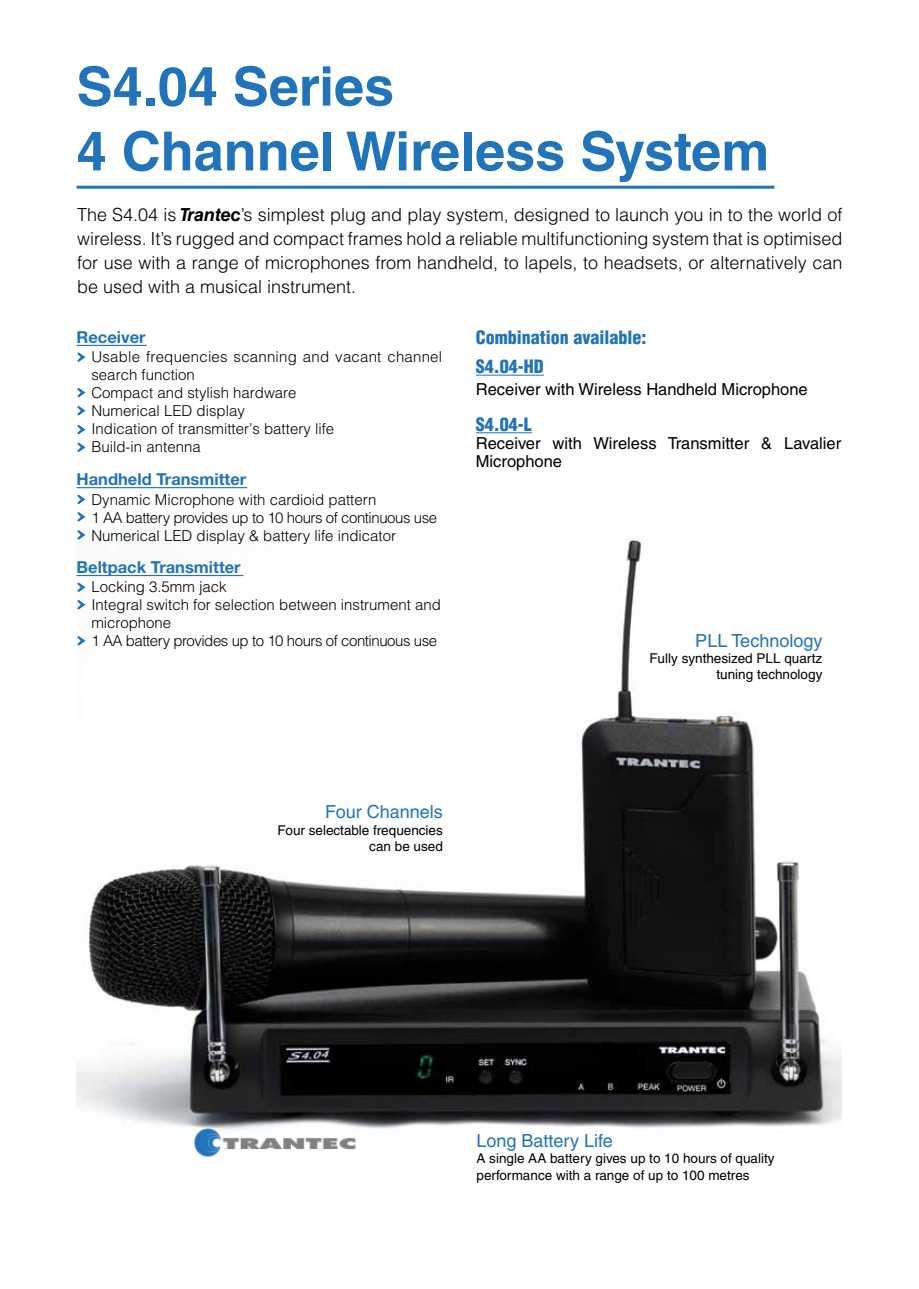
<style>
.page{position:relative;width:919px;height:1289px;background:#fff}
.page>*{position:absolute;margin:0;border:0;box-sizing:border-box;transform-origin:0 0}
.t1{font:700 54px/64.8px "Helvetica LT Std";color:#2173ba}
.t2{font:300 18px/24px "Helvetica LT Std";color:#000;text-align:justify}
.t3{font:18px "Helvetica";color:#2173ba}
.t4{font:900 condensed 18px/29.1px "Helvetica LT Std";color:#2173ba}
.t5{font:16.5px/18px "Helvetica";color:#000}
.t6{font:700 16.5px "Helvetica Neue LT Std";color:#2173ba}
.t7{font:300 15px/18px "Helvetica LT Std";color:#000}
.t8{font:13.5px/16.2px "Helvetica";color:#000;text-align:right}
.s1{font-weight:700;font-style:italic}
</style>
<div class="page">
<img style="left:77px;top:534px;width:764px;height:608px">
<hr style="left:77px;top:186px;width:697px;height:3px;background:#2173ba">
<svg style="left:77px;top:352px;width:8px;height:10px"></svg>
<svg style="left:77px;top:406px;width:8px;height:9px"></svg>
<svg style="left:77px;top:425px;width:8px;height:9px"></svg>
<svg style="left:77px;top:388px;width:8px;height:9px"></svg>
<svg style="left:77px;top:494px;width:8px;height:10px"></svg>
<svg style="left:77px;top:512px;width:8px;height:9px"></svg>
<svg style="left:77px;top:582px;width:8px;height:10px"></svg>
<svg style="left:77px;top:599px;width:8px;height:10px"></svg>
<svg style="left:77px;top:635px;width:8px;height:10px"></svg>
<hr style="left:476px;top:375px;width:68px;height:1px;background:#2173ba">
<hr style="left:476px;top:432px;width:56px;height:1px;background:#2173ba">
<hr style="left:77px;top:345px;width:70px;height:1px;background:#2173ba">
<hr style="left:77px;top:575px;width:166px;height:1px;background:#2173ba">
<hr style="left:77px;top:487px;width:170px;height:1px;background:#2173ba">
<svg style="left:77px;top:442px;width:8px;height:10px"></svg>
<svg style="left:77px;top:530px;width:8px;height:10px"></svg>
<img style="left:195px;top:1127px;width:160px;height:30px">
<h1 class="t1" style="left:77px;top:53px;width:694px">S4.04 Series<br>4 Channel Wireless System</h1>
<p class="t2" style="left:77px;top:203px;width:767px">The S4.04 is <span class="s1">Trantec</span>’s simplest plug and play system, designed to launch you in to the world of wireless. It’s rugged and compact frames hold a reliable multifunctioning system that is optimised for use with a range of microphones from handheld, to lapels, to headsets, or alternatively can be used with a musical instrument.</p>
<p class="t6" style="left:77px;top:327px;width:71px">Receiver</p>
<p class="t7" style="left:91px;top:348px;width:352px">Usable frequencies scanning and vacant channel search function<br>Compact and stylish hardware<br>Numerical LED display<br>Indication of transmitter’s battery life<br>Build-in antenna</p>
<p class="t6" style="left:77px;top:469px;width:171px">Handheld Transmitter</p>
<p class="t7" style="left:91px;top:490px;width:347px">Dynamic Microphone with cardioid pattern<br>1 AA battery provides up to 10 hours of continuous use<br>Numerical LED display &amp; battery life indicator</p>
<p class="t6" style="left:77px;top:557px;width:166px">Beltpack Transmitter</p>
<p class="t7" style="left:91px;top:578px;width:351px">Locking 3.5mm jack<br>Integral switch for selection between instrument and microphone<br>1 AA battery provides up to 10 hours of continuous use</p>
<p class="t4" style="left:476px;top:323px;width:172px">Combination available:<br>S4.04-HD</p>
<p class="t5" style="left:476px;top:380px;width:333px">Receiver with Wireless Handheld Microphone</p>
<p class="t4" style="left:476px;top:409px;width:57px">S4.04-L</p>
<p class="t5" style="left:476px;top:434px;width:367px">Receiver with Wireless Transmitter &amp; Lavalier<br>Microphone</p>
<p class="t3" style="left:695px;top:630px;width:129px">PLL Technology</p>
<p class="t8" style="left:649px;top:650px;width:174px">Fully synthesized PLL quartz tuning technology</p>
<p class="t3" style="left:325px;top:801px;width:119px">Four Channels</p>
<p class="t8" style="left:277px;top:821px;width:167px">Four selectable frequencies can be used</p>
<p class="t3" style="left:476px;top:1130px;width:138px">Long Battery Life</p>
<p class="t8" style="left:476px;top:1150px;width:299px;text-align:left">A single AA battery gives up to 10 hours of quality performance with a range of up to 100 metres</p>
</div>
